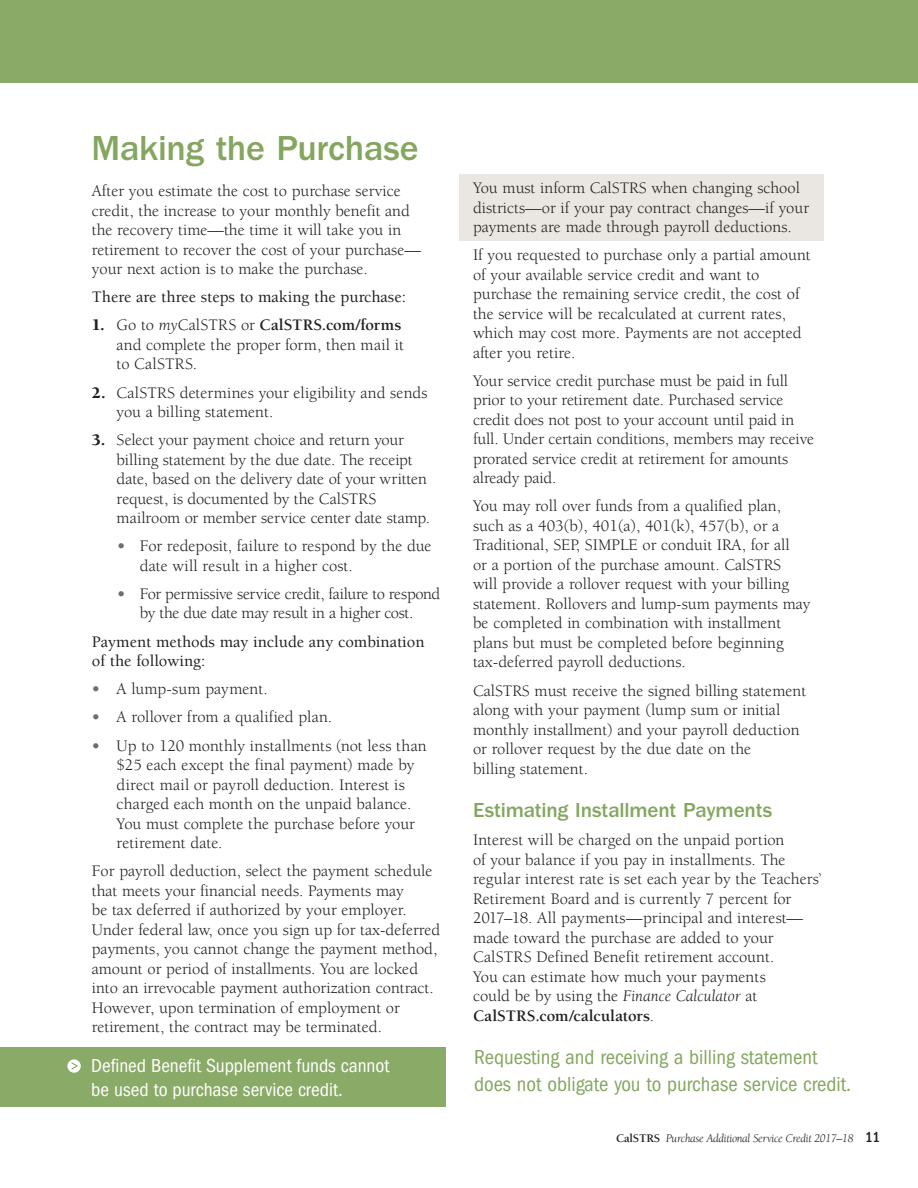
<style>
.page{position:relative;width:918px;height:1188px;background:#fff}
.page>*{position:absolute;margin:0;border:0;box-sizing:border-box;transform-origin:0 0}
.Headline_2{font:500 36px "ITC Franklin Gothic Std";letter-spacing:-.01em;color:#84a65f}
.t1{font:condensed 21px/27px "ITC Franklin Gothic Std";color:#84a65f}
.t2{font:500 21px "ITC Franklin Gothic Std";letter-spacing:-.01em;color:#84a65f}
.t3{font:condensed 19.5px/23.4px "ITC Franklin Gothic Std";color:#fff}
.t4{font:16.5px/19.5px "Berkeley Std";color:#231f20}
.t5{font:500 16.5px/19.5px "Berkeley Std";color:#231f20}
.t6{font:16.5px/19.5px "Berkeley Std";letter-spacing:-.02em;color:#231f20;text-align:center}
.t7{font:italic 12px "Berkeley Std";letter-spacing:-.025em;color:#231f20}
.s1{font-weight:900}
.s2{font-style:italic}
.s3{font-weight:700}
.s4{font-weight:700;color:#6c6d70}
.s5{font-weight:700;font-style:normal}
.s6{font-family:"ITC Franklin Gothic Std";font-weight:500;font-style:normal;font-stretch:condensed;font-size:15px}
</style>
<div class="page">
<div style="left:0;top:0;width:918px;height:82px;background:#8aab68"></div>
<div style="left:459px;top:174px;width:365px;height:67px;background:#eae7e2"></div>
<div style="left:0;top:1047px;width:446px;height:60px;background:#8aab68"></div>
<svg style="left:67px;top:1059px;width:14px;height:14px"></svg>
<svg style="left:72px;top:1062px;width:5px;height:8px"></svg>
<p class="Headline_2" style="left:92px;top:128px;width:329px">Making the Purchase</p>
<p class="t4" style="left:92px;top:181px;width:331px">After you estimate the cost to purchase service credit, the increase to your monthly benefit and the recovery time—the time it will take you in retirement to recover the cost of your purchase— your next action is to make the purchase.</p>
<p class="t5" style="left:92px;top:288px;width:316px">There are three steps to making the purchase:</p>
<p class="t4" style="left:117px;top:316px;width:289px;text-indent:-25px"><span class="s1">1.</span> Go to <span class="s2">my</span>CalSTRS or <span class="s3">CalSTRS.com/forms </span>and complete the proper form, then mail it to CalSTRS.</p>
<p class="t4" style="left:117px;top:383px;width:313px;text-indent:-25px"><span class="s1">2.</span> CalSTRS determines your eligibility and sends you a billing statement.</p>
<p class="t4" style="left:117px;top:431px;width:315px;text-indent:-25px"><span class="s1">3.</span> Select your payment choice and return your billing statement by the due date. The receipt date, based on the delivery date of your written request, is documented by the CalSTRS mailroom or member service center date stamp.</p>
<p class="t4" style="left:140px;top:537px;width:293px;text-indent:-22px"><span class="s4">•</span> For redeposit, failure to respond by the due date will result in a higher cost.</p>
<p class="t6" style="left:117px;top:584px;width:325px"><span class="s4">•</span> For permissive service credit, failure to respond by the due date may result in a higher cost.</p>
<p class="t5" style="left:92px;top:632px;width:334px">Payment methods may include any combination of the following:</p>
<p class="t4" style="left:92px;top:680px;width:177px"><span class="s4">•</span> A lump-sum payment.</p>
<p class="t4" style="left:92px;top:708px;width:242px"><span class="s4">•</span> A rollover from a qualified plan.</p>
<p class="t4" style="left:117px;top:736px;width:312px;text-indent:-25px"><span class="s4">•</span> Up to 120 monthly installments (not less than $25 each except the final payment) made by direct mail or payroll deduction. Interest is charged each month on the unpaid balance.<br>You must complete the purchase before your retirement date.</p>
<p class="t4" style="left:92px;top:862px;width:350px">For payroll deduction, select the payment schedule that meets your financial needs. Payments may<br>be tax deferred if authorized by your employer.<br>Under federal law, once you sign up for tax-deferred payments, you cannot change the payment method, amount or period of installments. You are locked into an irrevocable payment authorization contract.<br>However, upon termination of employment or retirement, the contract may be terminated.</p>
<p class="t4" style="left:473px;top:178px;width:338px">You must inform CalSTRS when changing school districts—or if your pay contract changes—if your payments are made through payroll deductions.</p>
<p class="t4" style="left:473px;top:246px;width:339px">If you requested to purchase only a partial amount of your available service credit and want to purchase the remaining service credit, the cost of the service will be recalculated at current rates, which may cost more. Payments are not accepted after you retire.</p>
<p class="t4" style="left:473px;top:371px;width:343px">Your service credit purchase must be paid in full prior to your retirement date. Purchased service credit does not post to your account until paid in full. Under certain conditions, members may receive prorated service credit at retirement for amounts already paid.</p>
<p class="t4" style="left:473px;top:497px;width:339px">You may roll over funds from a qualified plan, such as a 403(b), 401(a), 401(k), 457(b), or a Traditional, SEP, SIMPLE or conduit IRA, for all<br>or a portion of the purchase amount. CalSTRS<br>will provide a rollover request with your billing statement. Rollovers and lump-sum payments may be completed in combination with installment plans but must be completed before beginning tax-deferred payroll deductions.</p>
<p class="t4" style="left:473px;top:681px;width:335px">CalSTRS must receive the signed billing statement along with your payment (lump sum or initial monthly installment) and your payroll deduction or rollover request by the due date on the<br>billing statement.</p>
<p class="t2" style="left:473px;top:798px;width:301px">Estimating Installment Payments</p>
<p class="t4" style="left:473px;top:830px;width:350px">Interest will be charged on the unpaid portion<br>of your balance if you pay in installments. The regular interest rate is set each year by the Teachers’ Retirement Board and is currently 7 percent for 2017–18. All payments—principal and interest— made toward the purchase are added to your CalSTRS Defined Benefit retirement account.<br>You can estimate how much your payments<br>could be by using the <span class="s2">Finance Calculator</span> at <span class="s3">CalSTRS.com/calculators</span>.</p>
<p class="t3" style="left:91px;top:1054px;width:300px">Defined Benefit Supplement funds cannot be used to purchase service credit.</p>
<p class="t1" style="left:474px;top:1043px;width:379px">Requesting and receiving a billing statement does not obligate you to purchase service credit.</p>
<p class="t7" style="left:616px;top:1131px;width:266px"><span class="s5">CalSTRS</span> Purchase Additional Service Credit 2017–18 <span class="s6">11</span></p>
</div>
